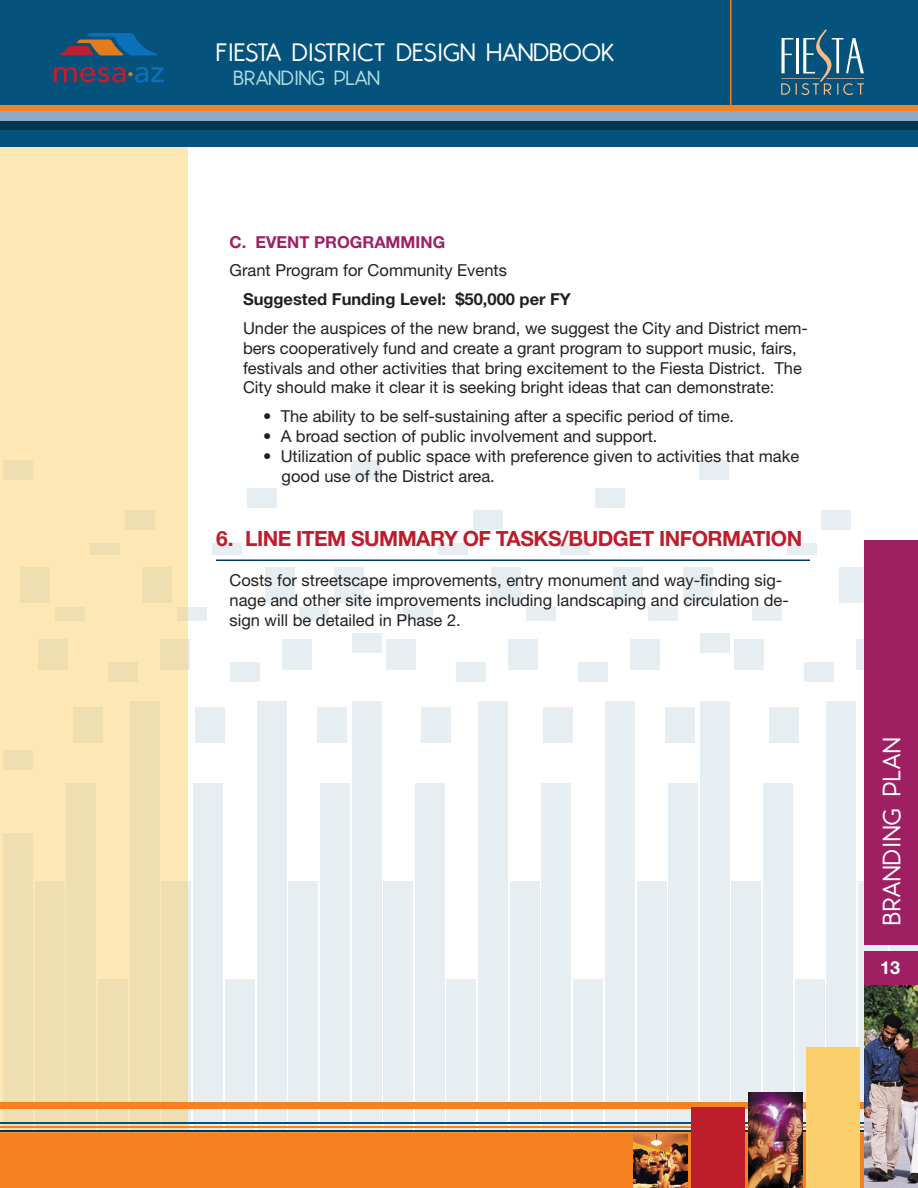
<style>
.page{position:relative;width:918px;height:1188px;background:#fff}
.page>*{position:absolute;margin:0;border:0;box-sizing:border-box;transform-origin:0 0}
.t1{font:700 24px "Andrew Andreas";letter-spacing:-.025em;color:#fff}
.t2{font:700 24px "Andrew Andreas";color:#fff}
.t3{font:700 21px "Helvetica Neue LT Std";letter-spacing:-.025em;color:#be1d2c}
.t4{font:700 19.5px "Andrew Andreas";letter-spacing:-.025em;color:#aedee4}
.t5{font:700 18px "Helvetica Neue LT Std";color:#fff}
.t6{font:16.5px/19.8px "Helvetica Neue LT Std";color:#231f20}
.t7{font:700 16.5px "Helvetica Neue LT Std";color:#231f20}
.t8{font:700 16.5px "Helvetica Neue LT Std";color:#9e1f62}
</style>
<div class="page">
<div style="left:352px;top:702px;width:30px;height:486px;background:#e6eef2"></div>
<div style="left:225px;top:979px;width:30px;height:209px;background:#e6eef2"></div>
<div style="left:193px;top:783px;width:30px;height:405px;background:#e6eef2"></div>
<div style="left:162px;top:882px;width:29px;height:306px;background:#e6eef2"></div>
<div style="left:257px;top:702px;width:29px;height:486px;background:#e6eef2"></div>
<div style="left:320px;top:783px;width:30px;height:405px;background:#e6eef2"></div>
<div style="left:289px;top:882px;width:29px;height:306px;background:#e6eef2"></div>
<div style="left:230px;top:662px;width:29px;height:19px;background:#e6eef2"></div>
<div style="left:212px;top:543px;width:30px;height:11px;background:#e6eef2"></div>
<div style="left:195px;top:708px;width:30px;height:35px;background:#e6eef2"></div>
<div style="left:160px;top:639px;width:30px;height:31px;background:#e6eef2"></div>
<div style="left:265px;top:567px;width:29px;height:36px;background:#e6eef2"></div>
<div style="left:335px;top:567px;width:29px;height:36px;background:#e6eef2"></div>
<div style="left:352px;top:633px;width:30px;height:19px;background:#e6eef2"></div>
<div style="left:247px;top:488px;width:30px;height:20px;background:#e6eef2"></div>
<div style="left:317px;top:708px;width:30px;height:35px;background:#e6eef2"></div>
<div style="left:178px;top:608px;width:29px;height:13px;background:#e6eef2"></div>
<div style="left:300px;top:608px;width:29px;height:13px;background:#e6eef2"></div>
<div style="left:282px;top:639px;width:30px;height:31px;background:#e6eef2"></div>
<div style="left:700px;top:702px;width:30px;height:486px;background:#e6eef2"></div>
<div style="left:446px;top:979px;width:30px;height:209px;background:#e6eef2"></div>
<div style="left:415px;top:783px;width:29px;height:405px;background:#e6eef2"></div>
<div style="left:383px;top:882px;width:30px;height:306px;background:#e6eef2"></div>
<div style="left:478px;top:702px;width:30px;height:486px;background:#e6eef2"></div>
<div style="left:573px;top:979px;width:30px;height:209px;background:#e6eef2"></div>
<div style="left:542px;top:783px;width:29px;height:405px;background:#e6eef2"></div>
<div style="left:510px;top:882px;width:29px;height:306px;background:#e6eef2"></div>
<div style="left:605px;top:702px;width:30px;height:486px;background:#e6eef2"></div>
<div style="left:669px;top:783px;width:29px;height:405px;background:#e6eef2"></div>
<div style="left:637px;top:882px;width:29px;height:306px;background:#e6eef2"></div>
<div style="left:456px;top:662px;width:30px;height:19px;background:#e6eef2"></div>
<div style="left:421px;top:708px;width:30px;height:35px;background:#e6eef2"></div>
<div style="left:386px;top:639px;width:30px;height:31px;background:#e6eef2"></div>
<div style="left:491px;top:567px;width:29px;height:36px;background:#e6eef2"></div>
<div style="left:578px;top:662px;width:30px;height:19px;background:#e6eef2"></div>
<div style="left:439px;top:543px;width:29px;height:11px;background:#e6eef2"></div>
<div style="left:561px;top:543px;width:29px;height:11px;background:#e6eef2"></div>
<div style="left:543px;top:708px;width:30px;height:35px;background:#e6eef2"></div>
<div style="left:508px;top:639px;width:30px;height:31px;background:#e6eef2"></div>
<div style="left:613px;top:567px;width:30px;height:36px;background:#e6eef2"></div>
<div style="left:351px;top:461px;width:30px;height:19px;background:#e6eef2"></div>
<div style="left:683px;top:567px;width:29px;height:36px;background:#e6eef2"></div>
<div style="left:700px;top:633px;width:30px;height:19px;background:#e6eef2"></div>
<div style="left:473px;top:511px;width:30px;height:19px;background:#e6eef2"></div>
<div style="left:596px;top:488px;width:29px;height:20px;background:#e6eef2"></div>
<div style="left:665px;top:708px;width:30px;height:35px;background:#e6eef2"></div>
<div style="left:404px;top:608px;width:29px;height:13px;background:#e6eef2"></div>
<div style="left:526px;top:608px;width:29px;height:13px;background:#e6eef2"></div>
<div style="left:648px;top:608px;width:29px;height:13px;background:#e6eef2"></div>
<div style="left:630px;top:639px;width:30px;height:31px;background:#e6eef2"></div>
<div style="left:795px;top:979px;width:29px;height:209px;background:#e6eef2"></div>
<div style="left:763px;top:783px;width:30px;height:405px;background:#e6eef2"></div>
<div style="left:731px;top:882px;width:30px;height:306px;background:#e6eef2"></div>
<div style="left:826px;top:702px;width:30px;height:486px;background:#e6eef2"></div>
<div style="left:858px;top:882px;width:30px;height:306px;background:#e6eef2"></div>
<div style="left:804px;top:662px;width:30px;height:19px;background:#e6eef2"></div>
<div style="left:769px;top:708px;width:30px;height:35px;background:#e6eef2"></div>
<div style="left:734px;top:639px;width:30px;height:31px;background:#e6eef2"></div>
<div style="left:839px;top:567px;width:30px;height:36px;background:#e6eef2"></div>
<div style="left:787px;top:543px;width:29px;height:11px;background:#e6eef2"></div>
<div style="left:857px;top:639px;width:29px;height:31px;background:#e6eef2"></div>
<div style="left:700px;top:461px;width:29px;height:19px;background:#e6eef2"></div>
<div style="left:822px;top:511px;width:29px;height:19px;background:#e6eef2"></div>
<div style="left:752px;top:608px;width:29px;height:13px;background:#e6eef2"></div>
<div style="left:0;top:2px;width:188px;height:1186px;background:linear-gradient(to right,#f8e4b3,#f8e4b3)"></div>
<div style="left:0;top:1102px;width:918px;height:6px;background:#f58220"></div>
<hr style="left:0;top:1122px;width:918px;height:2px;background:#05537c">
<hr style="left:0;top:1126px;width:918px;height:2px;background:#f58220">
<hr style="left:0;top:1130px;width:918px;height:2px;background:#003551">
<hr style="left:0;top:1132px;width:918px;height:2px;background:#f79541">
<div style="left:0;top:1134px;width:918px;height:54px;background:#f58220"></div>
<div style="left:0;top:0;width:918px;height:147px;background:#05537c"></div>
<div style="left:0;top:106px;width:918px;height:6px;background:#f58220"></div>
<div style="left:0;top:112px;width:918px;height:10px;background:#8fa8c3"></div>
<div style="left:0;top:122px;width:918px;height:8px;background:#003551"></div>
<div style="left:864px;top:540px;width:54px;height:405px;background:#9e1f62"></div>
<div style="left:864px;top:951px;width:54px;height:35px;background:#9e1f62"></div>
<img style="left:864px;top:986px;width:54px;height:202px">
<hr style="left:730px;top:0;width:1px;height:106px;background:#f58220">
<div style="left:691px;top:1107px;width:54px;height:81px;background:#be1d2c"></div>
<img style="left:749px;top:1092px;width:54px;height:96px">
<img style="left:634px;top:1134px;width:54px;height:54px">
<div style="left:806px;top:1047px;width:54px;height:141px;background:#facf6c"></div>
<svg style="left:60px;top:33px;width:97px;height:22px"></svg>
<svg style="left:54px;top:67px;width:110px;height:16px"></svg>
<svg style="left:781px;top:29px;width:83px;height:66px"></svg>
<hr style="left:216px;top:560px;width:594px;height:1px;background:#003a62">
<h1 class="t1" style="left:216px;top:38px;width:401px">FIESTA DISTRICT DESIGN HANDBOOK</h1>
<p class="t4" style="left:234px;top:66px;width:149px">BRANDING PLAN</p>
<p class="t8" style="left:230px;top:231px;width:49px">C. Event</p>
<p class="t8" style="left:314px;top:231px;width:13px">programming</p>
<p class="t6" style="left:230px;top:260px;width:279px">Grant Program for Community Events</p>
<p class="t7" style="left:243px;top:289px;width:329px">Suggested Funding Level: $50,000 per FY</p>
<p class="t6" style="left:243px;top:318px;width:567px">Under the auspices of the new brand, we suggest the City and District mem&shy;bers cooperatively fund and create a grant program to support music, fairs, festivals and other activities that bring excitement to the Fiesta District. The City should make it clear it is seeking bright ideas that can demonstrate:</p>
<p class="t6" style="left:263px;top:406px;width:472px">• The ability to be self-sustaining after a specific period of time.</p>
<p class="t6" style="left:263px;top:426px;width:396px">• A broad section of public involvement and support.</p>
<p class="t6" style="left:263px;top:446px;width:538px">• Utilization of public space with preference given to activities that make</p>
<p class="t6" style="left:282px;top:466px;width:215px">good use of the District area.</p>
<p class="t3" style="left:216px;top:526px;width:588px">6. LINE ITEM SUMMARY OF TASKS/BUDGET INFORMATION</p>
<p class="t6" style="left:230px;top:570px;width:561px">Costs for streetscape improvements, entry monument and way-finding sig&shy;nage and other site improvements including landscaping and circulation de&shy;sign will be detailed in Phase 2.</p>
<p class="t2" style="left:877px;top:925px;width:190px;rotate:-90deg">BRANDING PLAN</p>
<p class="t5" style="left:880px;top:956px;width:22px">13</p>
</div>
